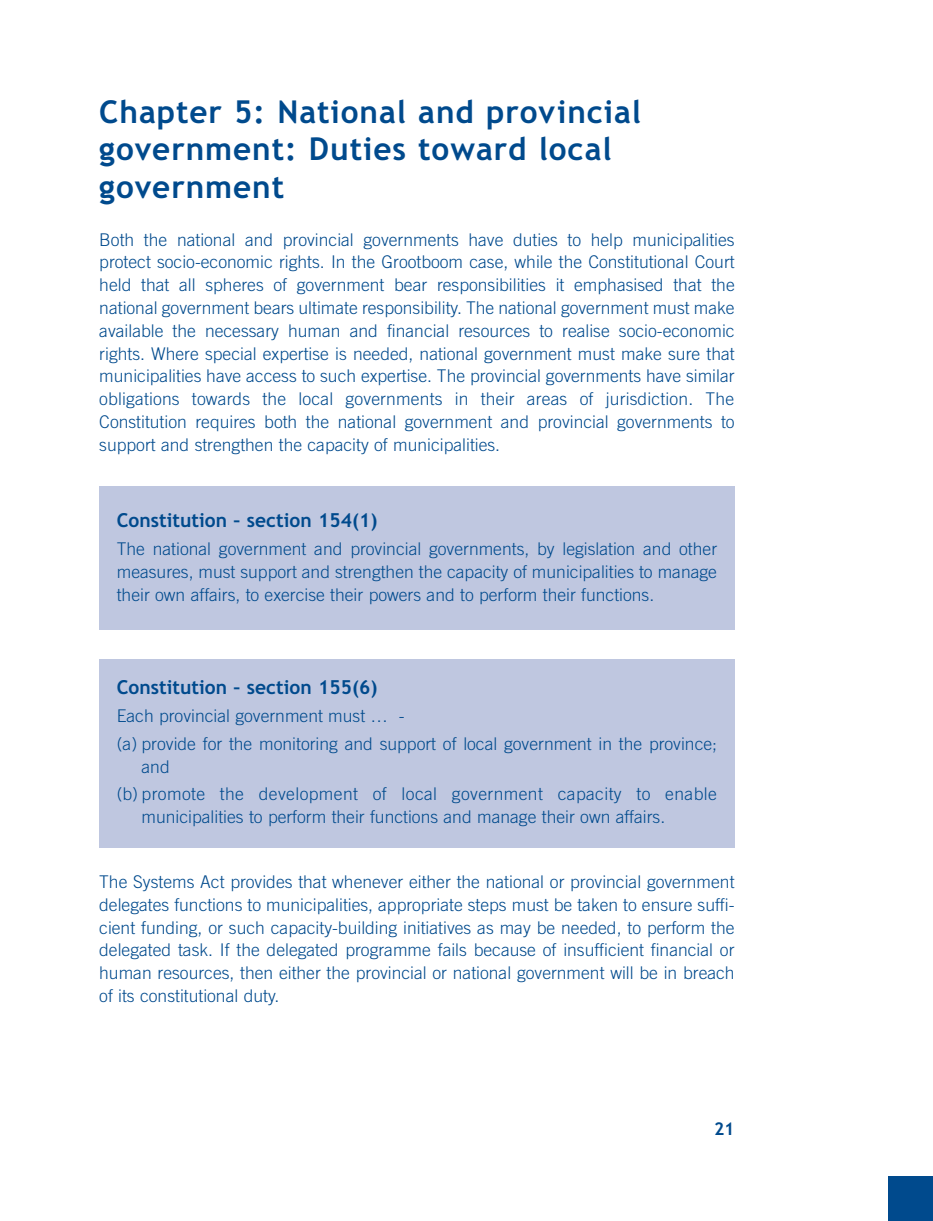
<style>
.page{position:relative;width:933px;height:1221px;background:#fff}
.page>*{position:absolute;margin:0;border:0;box-sizing:border-box;transform-origin:0 0}
.t1{font:700 31.5px/37.8px "Trebuchet MS";letter-spacing:.03em;color:#004a8d}
.t2{font:700 19.25px "Trebuchet MS";color:#004a8d}
.t3{font:300 17.5px/22.8px "Trade Gothic";color:#004a8d;text-align:justify}
.t4{font:300 17.5px/27.7px "Trade Gothic";letter-spacing:.02em;color:#004a8d}
.t5{font:700 17.5px "Trebuchet MS";color:#004a8d}
</style>
<div class="page">
<div style="left:888px;top:1176px;width:45px;height:44px;background:#004a8d"></div>
<div style="left:99px;top:486px;width:635px;height:144px;background:#bfc7e0"></div>
<div style="left:99px;top:659px;width:635px;height:188px;background:#bfc7e0"></div>
<h1 class="t1" style="left:99px;top:93px;width:543px">Chapter 5: National and provincial government: Duties toward local government</h1>
<p class="t3" style="left:99px;top:230px;width:637px">Both the national and provincial governments have duties to help municipalities protect socio-economic rights. In the Grootboom case, while the Constitutional Court held that all spheres of government bear responsibilities it emphasised that the national government bears ultimate responsibility. The national government must make available the necessary human and financial resources to realise socio-economic rights. Where special expertise is needed, national government must make sure that municipalities have access to such expertise. The provincial governments have similar obligations towards the local governments in their areas of jurisdiction. The Constitution requires both the national government and provincial governments to support and strengthen the capacity of municipalities.</p>
<p class="t2" style="left:117px;top:509px;width:262px">Constitution – section 154(1)</p>
<p class="t3" style="left:117px;top:539px;width:602px">The national government and provincial governments, by legislation and other measures, must support and strengthen the capacity of municipalities to manage their own affairs, to exercise their powers and to perform their functions.</p>
<p class="t2" style="left:117px;top:676px;width:262px">Constitution – section 155(6)</p>
<p class="t3" style="left:117px;top:703px;width:602px;line-height:27.7px">Each provincial government must … -<br>(a) provide for the monitoring and support of local government in the province;</p>
<p class="t4" style="left:117px;top:754px;width:601px;text-indent:25px">and<br>(b) promote the development of local government capacity to enable</p>
<p class="t3" style="left:142px;top:807px;width:525px">municipalities to perform their functions and manage their own affairs.</p>
<p class="t3" style="left:99px;top:871px;width:637px">The Systems Act provides that whenever either the national or provincial government delegates functions to municipalities, appropriate steps must be taken to ensure suffi&shy;cient funding, or such capacity-building initiatives as may be needed, to perform the delegated task. If the delegated programme fails because of insufficient financial or human resources, then either the provincial or national government will be in breach of its constitutional duty.</p>
<p class="t5" style="left:714px;top:1118px;width:22px">21</p>
</div>
